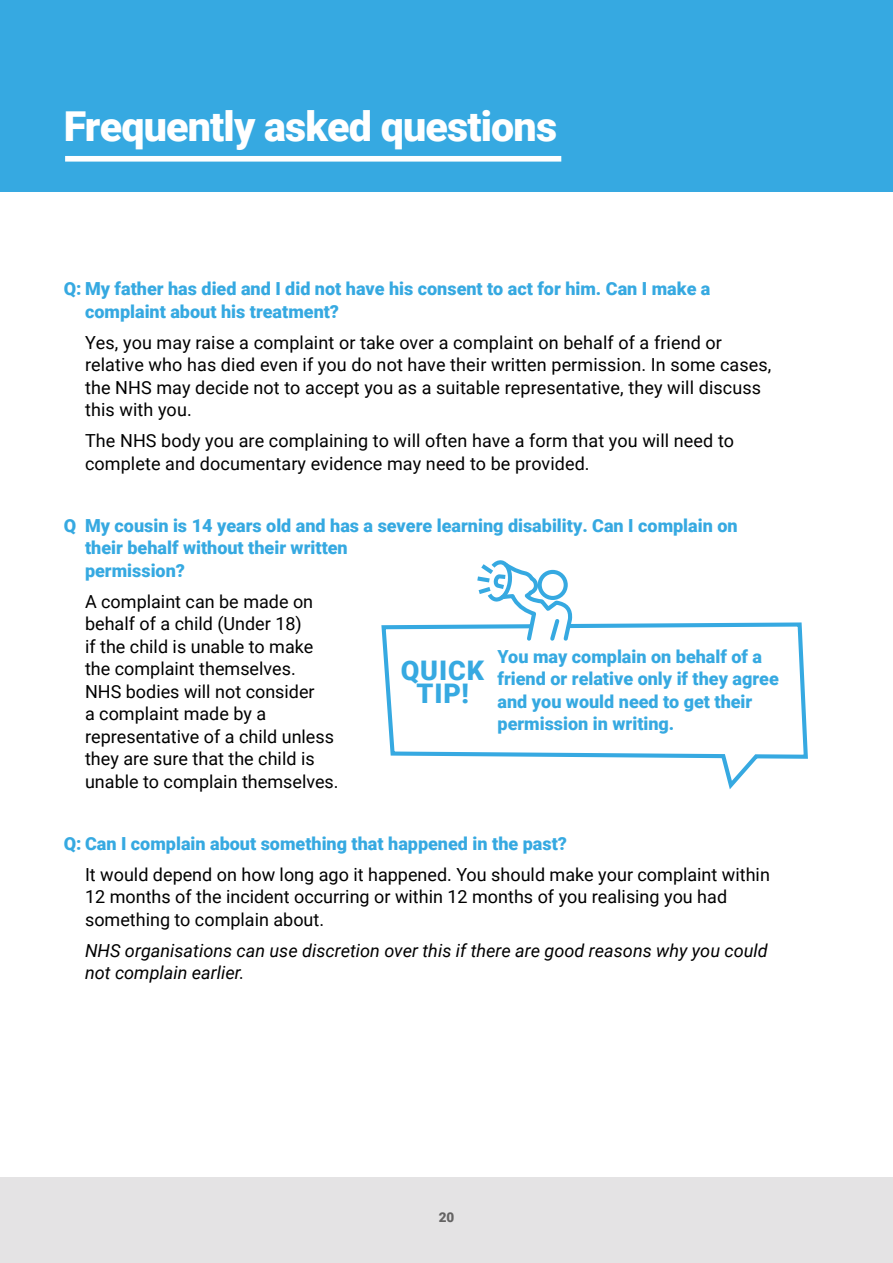
<style>
.page{position:relative;width:893px;height:1263px;background:#fff}
.page>*{position:absolute;margin:0;border:0;box-sizing:border-box;transform-origin:0 0}
.t1{font:900 41.25px "Roboto";letter-spacing:-.02em;color:#fff}
.t2{font:900 27px/22.5px "Roboto";letter-spacing:.035em;color:#36a9e1;text-align:center}
.t3{font:18px/22.5px "Roboto";color:#000}
.t4{font:900 18px/22.5px "Roboto";color:#36a9e1}
.t5{font:italic 18px/22.5px "Roboto";color:#000}
.t6{font:900 13.5px "Roboto";color:#646363}
</style>
<div class="page">
<div style="left:0;top:1178px;width:893px;height:85px;background:#e4e3e4"></div>
<div style="left:0;top:0;width:893px;height:191px;background:#36a9e1"></div>
<div style="left:65px;top:156px;width:496px;height:6px;background:#fff"></div>
<svg style="left:381px;top:622px;width:427px;height:167px"></svg>
<svg style="left:473px;top:560px;width:101px;height:84px"></svg>
<p class="t1" style="left:64px;top:97px;width:495px">Frequently asked questions</p>
<p class="t4" style="left:85px;top:277px;width:627px;text-indent:-21px">Q: My father has died and I did not have his consent to act for him. Can I make a complaint about his treatment?</p>
<p class="t3" style="left:85px;top:330px;width:688px">Yes, you may raise a complaint or take over a complaint on behalf of a friend or relative who has died even if you do not have their written permission. In some cases, the NHS may decide not to accept you as a suitable representative, they will discuss this with you.</p>
<p class="t3" style="left:85px;top:429px;width:650px">The NHS body you are complaining to will often have a form that you will need to complete and documentary evidence may need to be provided.</p>
<p class="t4" style="left:85px;top:513px;width:654px;text-indent:-21px">Q My cousin is 14 years old and has a severe learning disability. Can I complain on their behalf without their written<br>permission?</p>
<p class="t3" style="left:85px;top:589px;width:255px">A complaint can be made on behalf of a child (Under 18)<br>if the child is unable to make the complaint themselves.<br>NHS bodies will not consider<br>a complaint made by a representative of a child unless they are sure that the child is unable to complain themselves.</p>
<p class="t4" style="left:498px;top:644px;width:283px">You may complain on behalf of a friend or relative only if they agree and you would need to get their permission in writing.</p>
<p class="t2" style="left:401px;top:659px;width:85px">QUICK<br>TIP!</p>
<p class="t4" style="left:64px;top:831px;width:505px">Q: Can I complain about something that happened in the past?</p>
<p class="t3" style="left:85px;top:862px;width:686px">It would depend on how long ago it happened. You should make your complaint within<br>12 months of the incident occurring or within 12 months of you realising you had something to complain about.</p>
<p class="t5" style="left:85px;top:938px;width:684px">NHS organisations can use discretion over this if there are good reasons why you could not complain earlier.</p>
<p class="t6" style="left:439px;top:1207px;width:17px">20</p>
</div>
